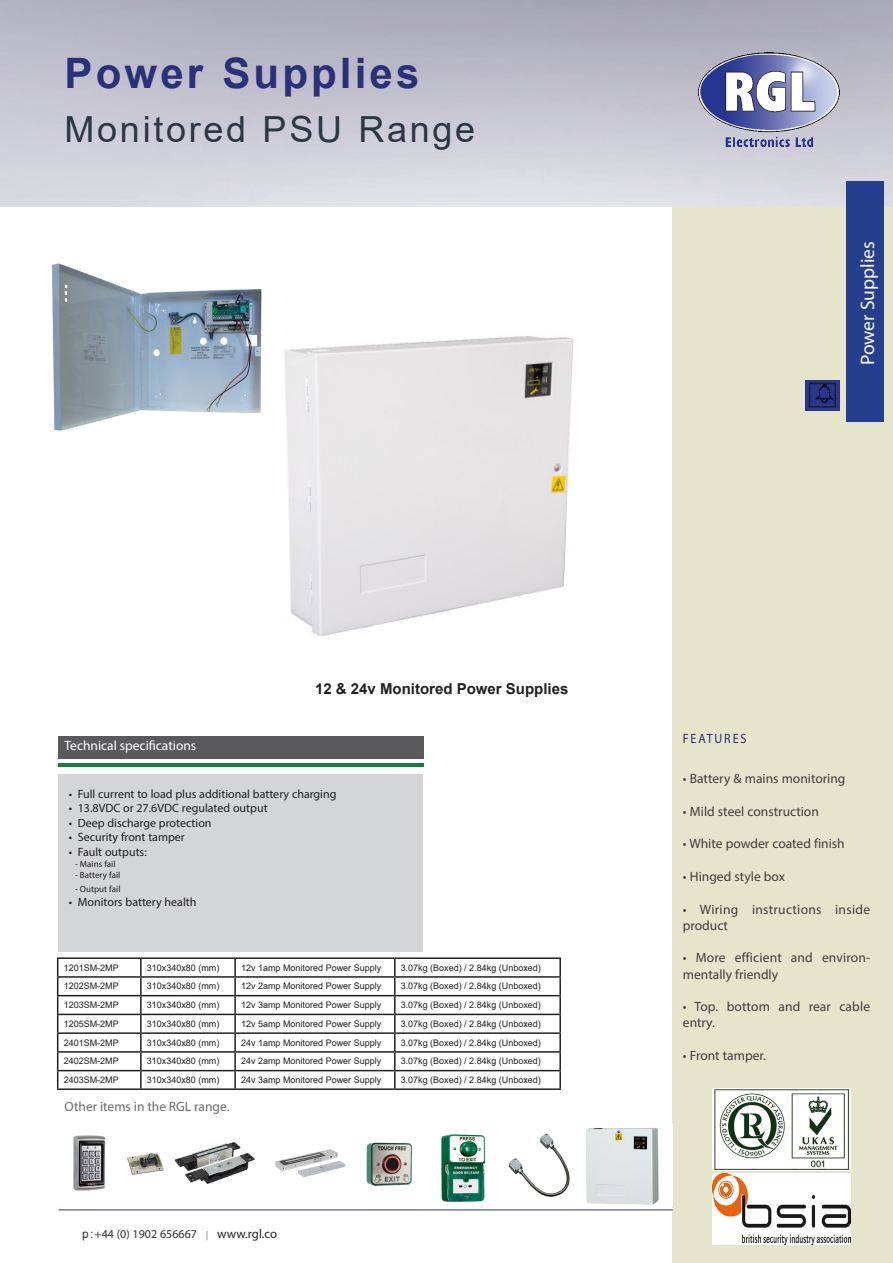
<style>
.page{position:relative;width:893px;height:1263px;background:#fff}
.page>*{position:absolute;margin:0;border:0;box-sizing:border-box;transform-origin:0 0}
.t1{font:700 42px "Arial";letter-spacing:.075em;color:#293178}
.t2{font:36px "Arial";letter-spacing:.075em;color:#2b3743}
.t3{font:19.5px "Myriad Pro";color:#fcfcfc}
.t4{font:700 15px "Arial";color:#231f20}
.t5{font:13.5px/16.2px "Myriad Pro";color:#3e3e3f}
.t6{font:13.5px/16.2px "Myriad Pro";letter-spacing:.02em;color:#3e3e3f}
.t7{font:13.5px "Myriad Pro";color:#6b6b6e}
.t8{font:13.5px "Myriad Pro";color:#fff}
.t9{font:13.5px "Myriad Pro";letter-spacing:.15em;color:#2b2e71;scale:.9 1}
.t10{font:12px "Myriad Pro";color:#231f20}
.t11{font:12px "Myriad Pro";color:#333233}
.t12{font:9px "Arial";color:#231f20}
.t13{font:9px "Myriad Pro";color:#231f20}
.s1{font-family:"Arial"}
.s2{font-family:"Arial";font-size:9.75px;color:#808285}
.s3{font-size:12.75px;color:#231f20}
</style>
<div class="page">
<div style="left:673px;top:202px;width:220px;height:1061px;background:#e5e5cc"></div>
<img style="left:0;top:0;width:893px;height:207px">
<hr style="left:59px;top:763px;width:365px;height:3px;background:#177f3e">
<div style="left:59px;top:736px;width:365px;height:22px;background:#5a5a5d"></div>
<div style="left:59px;top:774px;width:364px;height:178px;background:#d4d5d7"></div>
<hr style="left:59px;top:1209px;width:614px;height:1px;background:#293178">
<div style="left:846px;top:181px;width:38px;height:241px;background:#253f8e"></div>
<img style="left:698px;top:52px;width:142px;height:94px">
<img style="left:284px;top:336px;width:290px;height:301px">
<img style="left:51px;top:263px;width:211px;height:168px">
<hr style="left:57px;top:957px;width:84px;height:2px;background:#231f20">
<hr style="left:141px;top:957px;width:94px;height:2px;background:#231f20">
<hr style="left:235px;top:957px;width:160px;height:2px;background:#231f20">
<hr style="left:395px;top:957px;width:166px;height:2px;background:#231f20">
<hr style="left:57px;top:976px;width:84px;height:2px;background:#231f20">
<hr style="left:141px;top:976px;width:94px;height:2px;background:#231f20">
<hr style="left:235px;top:976px;width:160px;height:2px;background:#231f20">
<hr style="left:395px;top:976px;width:166px;height:2px;background:#231f20">
<hr style="left:57px;top:995px;width:84px;height:1px;background:#231f20">
<hr style="left:141px;top:995px;width:94px;height:1px;background:#231f20">
<hr style="left:235px;top:995px;width:160px;height:1px;background:#231f20">
<hr style="left:395px;top:995px;width:166px;height:1px;background:#231f20">
<hr style="left:57px;top:1014px;width:84px;height:1px;background:#231f20">
<hr style="left:141px;top:1014px;width:94px;height:1px;background:#231f20">
<hr style="left:235px;top:1014px;width:160px;height:1px;background:#231f20">
<hr style="left:395px;top:1014px;width:166px;height:1px;background:#231f20">
<hr style="left:57px;top:1032px;width:84px;height:2px;background:#231f20">
<hr style="left:141px;top:1032px;width:94px;height:2px;background:#231f20">
<hr style="left:235px;top:1032px;width:160px;height:2px;background:#231f20">
<hr style="left:395px;top:1032px;width:166px;height:2px;background:#231f20">
<hr style="left:57px;top:1051px;width:84px;height:2px;background:#231f20">
<hr style="left:141px;top:1051px;width:94px;height:2px;background:#231f20">
<hr style="left:235px;top:1051px;width:160px;height:2px;background:#231f20">
<hr style="left:395px;top:1051px;width:166px;height:2px;background:#231f20">
<hr style="left:57px;top:1070px;width:84px;height:1px;background:#231f20">
<svg style="left:57px;top:959px;width:1px;height:129px"></svg>
<hr style="left:141px;top:1070px;width:94px;height:1px;background:#231f20">
<svg style="left:140px;top:959px;width:2px;height:129px"></svg>
<hr style="left:235px;top:1070px;width:160px;height:1px;background:#231f20">
<svg style="left:234px;top:959px;width:2px;height:129px"></svg>
<hr style="left:395px;top:1070px;width:166px;height:1px;background:#231f20">
<svg style="left:394px;top:959px;width:1px;height:129px"></svg>
<svg style="left:559px;top:959px;width:2px;height:129px"></svg>
<hr style="left:57px;top:1088px;width:84px;height:2px;background:#231f20">
<hr style="left:141px;top:1088px;width:94px;height:2px;background:#231f20">
<hr style="left:235px;top:1088px;width:160px;height:2px;background:#231f20">
<hr style="left:395px;top:1088px;width:166px;height:2px;background:#231f20">
<img style="left:73px;top:1135px;width:33px;height:56px">
<img style="left:127px;top:1153px;width:37px;height:22px">
<img style="left:174px;top:1142px;width:81px;height:42px">
<img style="left:275px;top:1149px;width:71px;height:29px">
<img style="left:366px;top:1142px;width:47px;height:44px">
<img style="left:586px;top:1128px;width:73px;height:77px">
<img style="left:508px;top:1133px;width:62px;height:64px">
<img style="left:441px;top:1134px;width:45px;height:68px">
<div style="left:806px;top:380px;width:34px;height:31px;background:#263692"></div>
<div style="left:809px;top:383px;width:27px;height:25px;border:2px solid #231f20"></div>
<img style="left:815px;top:385px;width:18px;height:18px">
<img style="left:712px;top:1089px;width:138px;height:81px">
<img style="left:713px;top:1173px;width:137px;height:72px">
<p class="t1" style="left:65px;top:43px;width:356px">Power Supplies</p>
<p class="t2" style="left:65px;top:104px;width:412px">Monitored PSU Range</p>
<p class="t3" style="left:856px;top:365px;width:126px;rotate:-90deg">Power Supplies</p>
<p class="t8" style="left:65px;top:737px;width:133px">Technical specifications</p>
<p class="t4" style="left:315px;top:678px;width:255px">12 &amp; 24v Monitored Power Supplies</p>
<p class="t10" style="left:69px;top:786px;width:269px">• Full current to load plus additional battery charging</p>
<p class="t10" style="left:69px;top:801px;width:200px">• 13.8VDC or 27.6VDC regulated output</p>
<p class="t10" style="left:69px;top:815px;width:144px">• Deep discharge protection</p>
<p class="t10" style="left:69px;top:830px;width:118px">• Security front tamper</p>
<p class="t10" style="left:69px;top:844px;width:80px">• Fault outputs:</p>
<p class="t13" style="left:75px;top:858px;width:42px">- Mains fail</p>
<p class="t13" style="left:75px;top:869px;width:47px">- Battery fail</p>
<p class="t13" style="left:75px;top:883px;width:47px">- Output fail</p>
<p class="t10" style="left:69px;top:895px;width:129px">• Monitors battery health</p>
<p class="t12" style="left:64px;top:961px;width:57px">1201SM-2MP</p>
<p class="t12" style="left:147px;top:961px;width:74px">310x340x80 (mm)</p>
<p class="t12" style="left:241px;top:961px;width:142px">12v 1amp Monitored Power Supply</p>
<p class="t12" style="left:401px;top:961px;width:142px">3.07kg (Boxed) / 2.84kg (Unboxed)</p>
<p class="t12" style="left:64px;top:980px;width:57px">1202SM-2MP</p>
<p class="t12" style="left:147px;top:980px;width:74px">310x340x80 (mm)</p>
<p class="t12" style="left:241px;top:980px;width:142px">12v 2amp Monitored Power Supply</p>
<p class="t12" style="left:401px;top:980px;width:142px">3.07kg (Boxed) / 2.84kg (Unboxed)</p>
<p class="t12" style="left:64px;top:999px;width:57px">1203SM-2MP</p>
<p class="t12" style="left:147px;top:999px;width:74px">310x340x80 (mm)</p>
<p class="t12" style="left:241px;top:999px;width:142px">12v 3amp Monitored Power Supply</p>
<p class="t12" style="left:401px;top:999px;width:142px">3.07kg (Boxed) / 2.84kg (Unboxed)</p>
<p class="t12" style="left:64px;top:1017px;width:57px">1205SM-2MP</p>
<p class="t12" style="left:147px;top:1017px;width:74px">310x340x80 (mm)</p>
<p class="t12" style="left:241px;top:1017px;width:142px">12v 5amp Monitored Power Supply</p>
<p class="t12" style="left:401px;top:1017px;width:142px">3.07kg (Boxed) / 2.84kg (Unboxed)</p>
<p class="t12" style="left:64px;top:1036px;width:57px">2401SM-2MP</p>
<p class="t12" style="left:147px;top:1036px;width:74px">310x340x80 (mm)</p>
<p class="t12" style="left:241px;top:1036px;width:142px">24v 1amp Monitored Power Supply</p>
<p class="t12" style="left:401px;top:1036px;width:142px">3.07kg (Boxed) / 2.84kg (Unboxed)</p>
<p class="t12" style="left:64px;top:1055px;width:57px">2402SM-2MP</p>
<p class="t12" style="left:147px;top:1055px;width:74px">310x340x80 (mm)</p>
<p class="t12" style="left:241px;top:1055px;width:142px">24v 2amp Monitored Power Supply</p>
<p class="t12" style="left:401px;top:1055px;width:142px">3.07kg (Boxed) / 2.84kg (Unboxed)</p>
<p class="t12" style="left:64px;top:1074px;width:57px">2403SM-2MP</p>
<p class="t12" style="left:147px;top:1074px;width:74px">310x340x80 (mm)</p>
<p class="t12" style="left:241px;top:1074px;width:142px">24v 3amp Monitored Power Supply</p>
<p class="t12" style="left:401px;top:1074px;width:142px">3.07kg (Boxed) / 2.84kg (Unboxed)</p>
<p class="t7" style="left:65px;top:1098px;width:166px">Other items in the RGL range.</p>
<p class="t11" style="left:82px;top:1227px;width:196px"><span class="s1">p:</span>+44 (0) 1902 656667 <span class="s2">|</span> <span class="s3">www.rgl.co</span></p>
<p class="t9" style="left:683px;top:730px;width:72px">FEATURES</p>
<p class="t5" style="left:683px;top:770px;width:164px">• Battery &amp; mains monitoring</p>
<p class="t5" style="left:683px;top:803px;width:137px">• Mild steel construction</p>
<p class="t5" style="left:683px;top:836px;width:163px">• White powder coated finish</p>
<p class="t5" style="left:683px;top:868px;width:104px">• Hinged style box</p>
<p class="t6" style="left:683px;top:901px;width:189px">• Wiring instructions inside product</p>
<p class="t5" style="left:683px;top:949px;width:189px">• More efficient and environ&shy;mentally friendly</p>
<p class="t5" style="left:683px;top:998px;width:189px">• Top. bottom and rear cable entry.</p>
<p class="t5" style="left:683px;top:1047px;width:85px">• Front tamper.</p>
</div>
